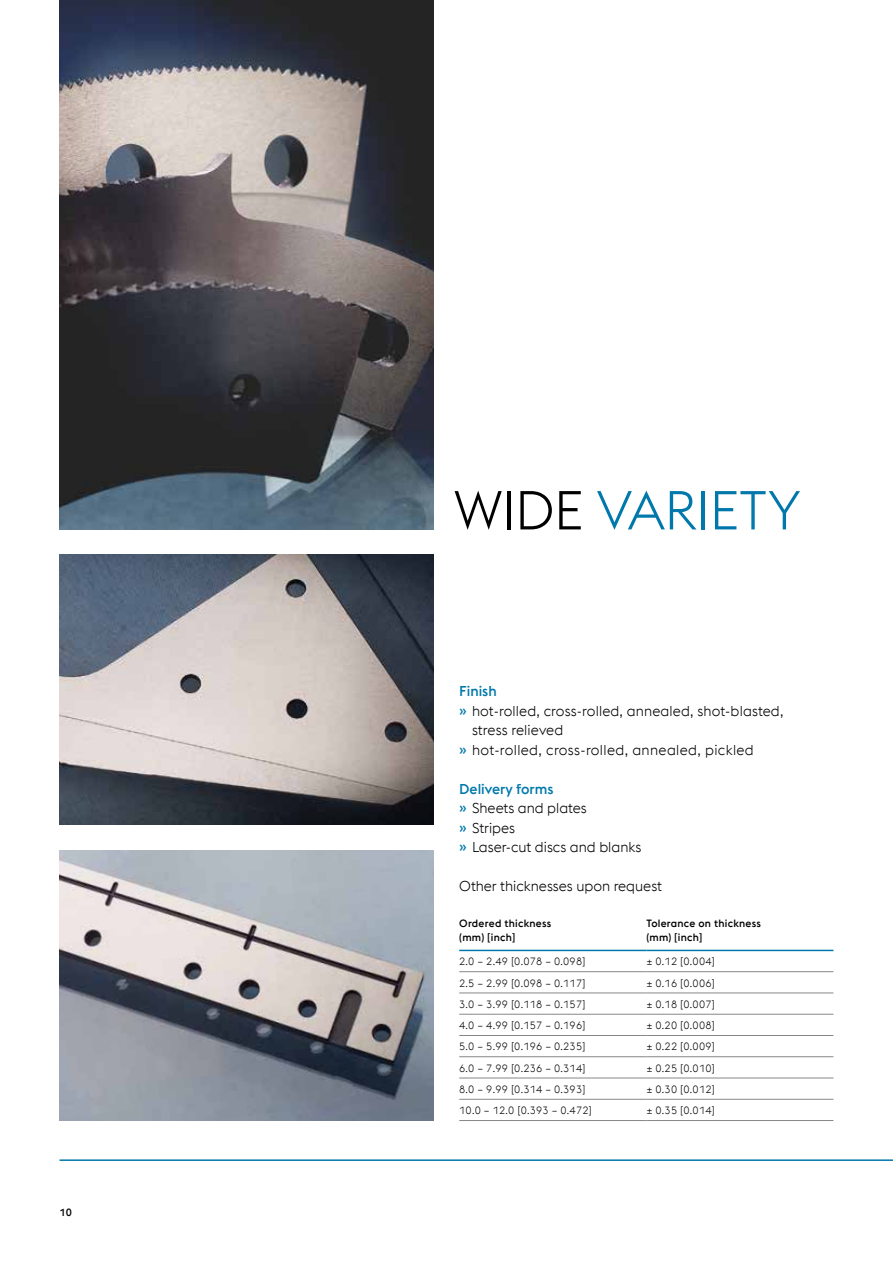
<style>
.page{position:relative;width:893px;height:1263px;background:#fff}
.page>*{position:absolute;margin:0;border:0;box-sizing:border-box;transform-origin:0 0}
.t1{font:300 54px "voestalpine";letter-spacing:-.015em;color:#0078ab}
.t2{font:300 14.25px/19.5px "voestalpine";color:#000}
.t3{font:300 14.25px "voestalpine";letter-spacing:.025em;color:#000}
.t4{font:500 14.25px "voestalpine";color:#0078ab}
.t5{font:300 10.5px "voestalpine";letter-spacing:.02em;color:#000}
.t6{font:500 10.5px/13.5px "voestalpine";letter-spacing:.025em;color:#000}
.s1{color:#000}
.s2{font-weight:500;color:#0078ab}
</style>
<div class="page">
<hr style="left:60px;top:1159px;width:833px;height:2px;background:#0078ab">
<img style="left:60px;top:0;width:374px;height:529px">
<img style="left:60px;top:555px;width:374px;height:270px">
<img style="left:60px;top:850px;width:374px;height:270px">
<svg style="left:459px;top:951px;width:374px;height:148px"></svg>
<hr style="left:459px;top:971px;width:187px;height:1px;background:#878787">
<hr style="left:646px;top:971px;width:187px;height:1px;background:#878787">
<hr style="left:459px;top:993px;width:187px;height:1px;background:#878787">
<hr style="left:646px;top:993px;width:187px;height:1px;background:#878787">
<hr style="left:459px;top:1014px;width:187px;height:1px;background:#878787">
<hr style="left:646px;top:1014px;width:187px;height:1px;background:#878787">
<hr style="left:459px;top:1035px;width:187px;height:1px;background:#878787">
<hr style="left:646px;top:1035px;width:187px;height:1px;background:#878787">
<hr style="left:459px;top:1056px;width:187px;height:1px;background:#878787">
<hr style="left:646px;top:1056px;width:187px;height:1px;background:#878787">
<hr style="left:459px;top:1078px;width:187px;height:1px;background:#878787">
<hr style="left:646px;top:1078px;width:187px;height:1px;background:#878787">
<hr style="left:459px;top:1099px;width:187px;height:1px;background:#878787">
<hr style="left:646px;top:1099px;width:187px;height:1px;background:#878787">
<hr style="left:459px;top:950px;width:187px;height:1px;background:#0078ab">
<hr style="left:646px;top:950px;width:187px;height:1px;background:#0078ab">
<hr style="left:459px;top:1120px;width:187px;height:1px;background:#878787">
<hr style="left:646px;top:1120px;width:187px;height:1px;background:#878787">
<p class="t6" style="left:60px;top:1205px;width:14px">10</p>
<h1 class="t1" style="left:454px;top:479px;width:348px"><span class="s1">WIDE</span> VARIETY</h1>
<h2 class="t4" style="left:459px;top:682px;width:39px">Finish</h2>
<h2 class="t2" style="left:459px;top:701px;width:326px"><span class="s2">»</span> hot-rolled, cross-rolled, annealed, shot-blasted,</h2>
<h2 class="t2" style="left:472px;top:720px;width:93px">stress relieved</h2>
<h2 class="t3" style="left:459px;top:741px;width:296px"><span class="s2">»</span> hot-rolled, cross-rolled, annealed, pickled</h2>
<h2 class="t2" style="left:459px;top:779px;width:184px"><span class="s2">Delivery forms<br>»</span> Sheets and plates<br><span class="s2">»</span> Stripes<br><span class="s2">»</span> Laser-cut discs and blanks</h2>
<h2 class="t2" style="left:459px;top:876px;width:204px">Other thicknesses upon request</h2>
<p class="t6" style="left:459px;top:916px;width:94px">Ordered thickness (mm) [inch]</p>
<p class="t6" style="left:646px;top:916px;width:116px">Tolerance on thickness (mm) [inch]</p>
<p class="t5" style="left:459px;top:955px;width:128px">2.0 – 2.49 [0.078 – 0.098]</p>
<p class="t5" style="left:646px;top:955px;width:70px">± 0.12 [0.004]</p>
<p class="t5" style="left:459px;top:977px;width:128px">2.5 – 2.99 [0.098 – 0.117]</p>
<p class="t5" style="left:646px;top:977px;width:70px">± 0.16 [0.006]</p>
<p class="t5" style="left:459px;top:998px;width:128px">3.0 – 3.99 [0.118 – 0.157]</p>
<p class="t5" style="left:646px;top:998px;width:70px">± 0.18 [0.007]</p>
<p class="t5" style="left:459px;top:1019px;width:128px">4.0 – 4.99 [0.157 – 0.196]</p>
<p class="t5" style="left:646px;top:1019px;width:70px">± 0.20 [0.008]</p>
<p class="t5" style="left:459px;top:1040px;width:128px">5.0 – 5.99 [0.196 – 0.235]</p>
<p class="t5" style="left:646px;top:1040px;width:70px">± 0.22 [0.009]</p>
<p class="t5" style="left:459px;top:1062px;width:128px">6.0 – 7.99 [0.236 – 0.314]</p>
<p class="t5" style="left:646px;top:1062px;width:70px">± 0.25 [0.010]</p>
<p class="t5" style="left:459px;top:1083px;width:128px">8.0 – 9.99 [0.314 – 0.393]</p>
<p class="t5" style="left:646px;top:1083px;width:70px">± 0.30 [0.012]</p>
<p class="t5" style="left:459px;top:1104px;width:134px">10.0 – 12.0 [0.393 – 0.472]</p>
<p class="t5" style="left:646px;top:1104px;width:70px">± 0.35 [0.014]</p>
</div>
